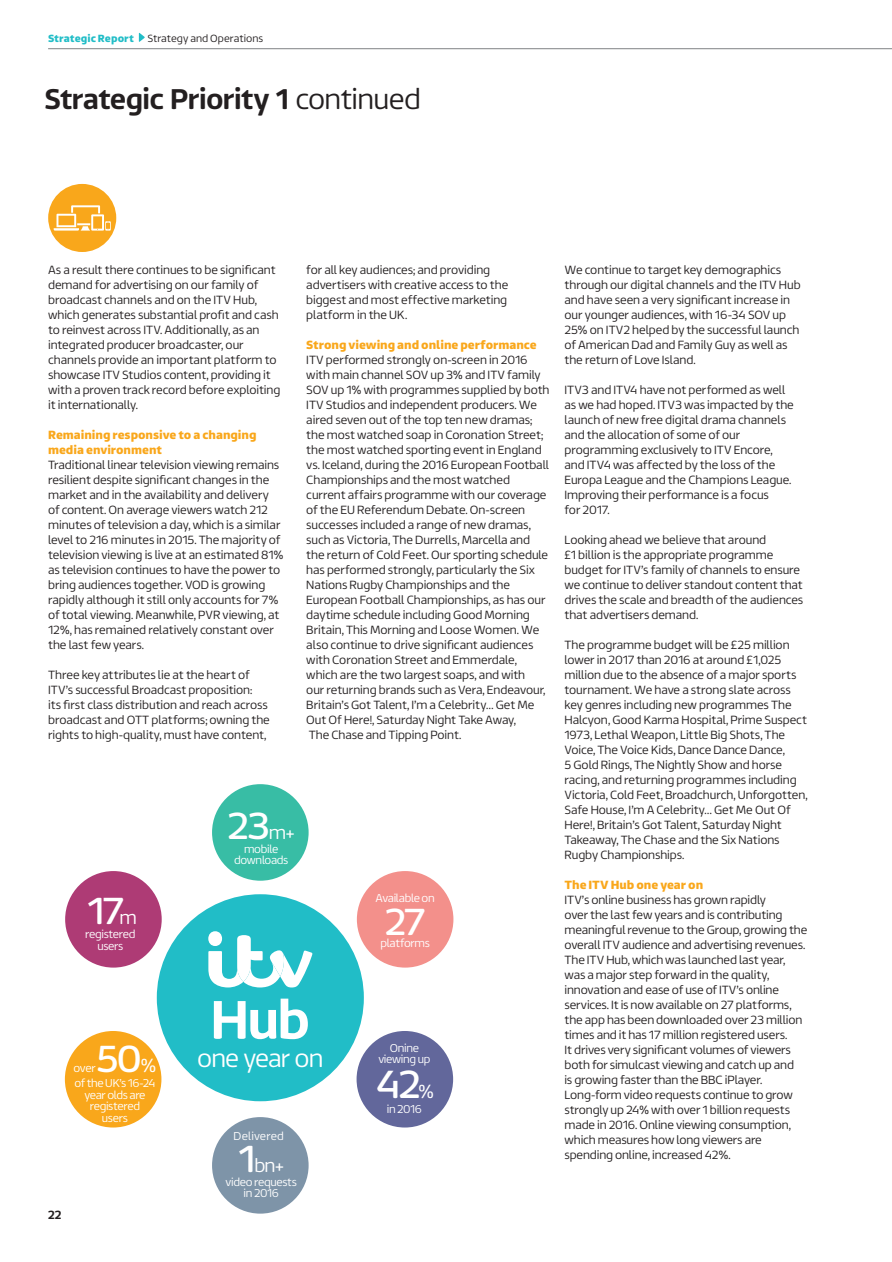
<style>
.page{position:relative;width:892px;height:1262px;background:#fff}
.page>*{position:absolute;margin:0;border:0;box-sizing:border-box;transform-origin:0 0}
.t1{font:500 54.45px "ITV Reem";color:#fff}
.t2{font:39.6px "ITV Reem";color:#fff}
.t3{font:37.95px "ITV Reem";letter-spacing:-.05em;color:#fff}
.t4{font:500 28.8px "ITV Reem";letter-spacing:-.02em;color:#231f20}
.t5{font:300 25.35px "ITV Reem";letter-spacing:-.035em;color:#fff}
.t6{font:300 19.05px "ITV Reem";color:#fff}
.t7{font:300 12px/15px "ITV Reem";letter-spacing:-.01em;color:#231f20}
.t8{font:700 12px/15px "ITV Reem";letter-spacing:-.005em;color:#f9a71b}
.t9{font:500 12px "ITV Reem";color:#231f20}
.t10{font:300 11.4px/11.4px "ITV Reem";letter-spacing:-.03em;color:#fff;text-align:center}
.t11{font:300 11.4px "ITV Reem";letter-spacing:.01em;color:#fff}
.t12{font:300 10.5px "ITV Reem";color:#231f20}
.t13{font:700 10.5px "ITV Reem";color:#21bdc7}
.s1{font-weight:300}
.s2{font-weight:300;font-size:19.05px}
.s3{font-weight:400;font-size:37.95px}
</style>
<div class="page">
<svg style="left:48px;top:184px;width:68px;height:68px"></svg>
<div style="left:212px;top:784px;width:96px;height:96px;background:#38bda5;border-radius:50%"></div>
<div style="left:357px;top:871px;width:96px;height:96px;background:#f3908b;border-radius:50%"></div>
<div style="left:356px;top:1030px;width:97px;height:97px;background:#62679b;border-radius:50%"></div>
<div style="left:212px;top:1116px;width:96px;height:97px;background:#7e94a8;border-radius:50%"></div>
<div style="left:65px;top:1030px;width:96px;height:97px;background:#f9a71b;border-radius:50%"></div>
<div style="left:65px;top:871px;width:97px;height:96px;background:#ae3b75;border-radius:50%"></div>
<div style="left:157px;top:894px;width:207px;height:207px;background:#21bdc7;border-radius:50%"></div>
<svg style="left:208px;top:931px;width:104px;height:56px"></svg>
<hr style="left:48px;top:48px;width:843px;height:1px;background:#808285">
<svg style="left:139px;top:32px;width:6px;height:10px"></svg>
<p class="t13" style="left:48px;top:29px;width:87px">Strategic Report</p>
<p class="t12" style="left:147px;top:30px;width:117px">Strategy and Operations</p>
<h3 class="t4" style="left:44px;top:74px;width:378px">Strategic Priority 1 <span class="s1">continued</span></h3>
<p class="t7" style="left:48px;top:261px;width:234px">As a result there continues to be significant demand for advertising on our family of broadcast channels and on the ITV Hub, which generates substantial profit and cash to reinvest across ITV. Additionally, as an integrated producer broadcaster, our channels provide an important platform to showcase ITV Studios content, providing it with a proven track record before exploiting it internationally.</p>
<p class="t8" style="left:48px;top:426px;width:210px">Remaining responsive to a changing media environment</p>
<p class="t7" style="left:48px;top:456px;width:237px">Traditional linear television viewing remains resilient despite significant changes in the market and in the availability and delivery<br>of content. On average viewers watch 212 minutes of television a day, which is a similar level to 216 minutes in 2015. The majority of television viewing is live at an estimated 81% as television continues to have the power to bring audiences together. VOD is growing rapidly although it still only accounts for 7% of total viewing. Meanwhile, PVR viewing, at 12%, has remained relatively constant over the last few years.</p>
<p class="t7" style="left:48px;top:666px;width:223px">Three key attributes lie at the heart of ITV’s successful Broadcast proposition:<br>its first class distribution and reach across broadcast and OTT platforms; owning the rights to high-quality, must have content,</p>
<p class="t7" style="left:306px;top:261px;width:203px">for all key audiences; and providing advertisers with creative access to the biggest and most effective marketing platform in the UK.</p>
<p class="t8" style="left:306px;top:336px;width:232px">Strong viewing and online performance</p>
<p class="t7" style="left:306px;top:351px;width:245px">ITV performed strongly on-screen in 2016 with main channel SOV up 3% and ITV family SOV up 1% with programmes supplied by both ITV Studios and independent producers. We aired seven out of the top ten new dramas; the most watched soap in Coronation Street; the most watched sporting event in England vs. Iceland, during the 2016 European Football Championships and the most watched current affairs programme with our coverage of the EU Referendum Debate. On-screen successes included a range of new dramas, such as Victoria, The Durrells, Marcella and the return of Cold Feet. Our sporting schedule has performed strongly, particularly the Six Nations Rugby Championships and the European Football Championships, as has our daytime schedule including Good Morning Britain, This Morning and Loose Women. We also continue to drive significant audiences with Coronation Street and Emmerdale, which are the two largest soaps, and with<br>our returning brands such as Vera, Endeavour, Britain’s Got Talent, I’m a Celebrity… Get Me Out Of Here!, Saturday Night Take Away,<br>The Chase and Tipping Point.</p>
<h3 class="t3" style="left:87px;top:878px;width:51px">17<span class="s2">m</span></h3>
<p class="t10" style="left:85px;top:927px;width:52px">registered users</p>
<h3 class="t3" style="left:227px;top:793px;width:69px">23<span class="s2">m+</span></h3>
<p class="t10" style="left:234px;top:841px;width:56px">mobile downloads</p>
<p class="t10" style="left:375px;top:891px;width:61px">Available on</p>
<h3 class="t3" style="left:384px;top:889px;width:43px">27</h3>
<p class="t10" style="left:380px;top:936px;width:51px">platforms</p>
<h3 class="t3" style="left:97px;top:1026px;width:61px">50<span class="s2">%</span></h3>
<p class="t10" style="left:74px;top:1076px;width:82px">of the UK’s 16-24 year olds are registered<br>users</p>
<p class="t10" style="left:73px;top:1060px;width:24px">over</p>
<p class="t9" style="left:48px;top:1204px;width:15px">22</p>
<h1 class="t1" style="left:210px;top:972px;width:101px">Hub</h1>
<h3 class="t5" style="left:197px;top:1037px;width:128px">one year on</h3>
<p class="t11" style="left:233px;top:1126px;width:52px">Delivered</p>
<h3 class="t6" style="left:238px;top:1149px;width:48px"><span class="s3">1</span>bn+</h3>
<p class="t10" style="left:225px;top:1174px;width:73px">video requests in 2016</p>
<p class="t10" style="left:378px;top:1041px;width:53px">Onine viewing up</p>
<h2 class="t2" style="left:376px;top:1050px;width:60px">42<span class="s2">%</span></h2>
<p class="t10" style="left:386px;top:1102px;width:37px">in 2016</p>
<p class="t7" style="left:564px;top:261px;width:238px">We continue to target key demographics through our digital channels and the ITV Hub and have seen a very significant increase in our younger audiences, with 16-34 SOV up 25% on ITV2 helped by the successful launch of American Dad and Family Guy as well as the return of Love Island.</p>
<p class="t7" style="left:564px;top:381px;width:231px">ITV3 and ITV4 have not performed as well as we had hoped. ITV3 was impacted by the launch of new free digital drama channels and the allocation of some of our programming exclusively to ITV Encore, and ITV4 was affected by the loss of the Europa League and the Champions League.<br>Improving their performance is a focus<br>for 2017.</p>
<p class="t7" style="left:564px;top:531px;width:240px">Looking ahead we believe that around<br>£1 billion is the appropriate programme budget for ITV’s family of channels to ensure we continue to deliver standout content that drives the scale and breadth of the audiences that advertisers demand.</p>
<p class="t7" style="left:564px;top:636px;width:245px">The programme budget will be £25 million lower in 2017 than 2016 at around £1,025 million due to the absence of a major sports tournament. We have a strong slate across key genres including new programmes The Halcyon, Good Karma Hospital, Prime Suspect 1973, Lethal Weapon, Little Big Shots, The Voice, The Voice Kids, Dance Dance Dance,<br>5 Gold Rings, The Nightly Show and horse racing, and returning programmes including Victoria, Cold Feet, Broadchurch, Unforgotten, Safe House, I’m A Celebrity… Get Me Out Of Here!, Britain’s Got Talent, Saturday Night Takeaway, The Chase and the Six Nations Rugby Championships.</p>
<p class="t8" style="left:564px;top:876px;width:140px">The ITV Hub one year on</p>
<p class="t7" style="left:564px;top:891px;width:244px">ITV’s online business has grown rapidly<br>over the last few years and is contributing meaningful revenue to the Group, growing the overall ITV audience and advertising revenues.<br>The ITV Hub, which was launched last year, was a major step forward in the quality, innovation and ease of use of ITV’s online services. It is now available on 27 platforms, the app has been downloaded over 23 million times and it has 17 million registered users.<br>It drives very significant volumes of viewers both for simulcast viewing and catch up and<br>is growing faster than the BBC iPlayer.<br>Long-form video requests continue to grow strongly up 24% with over 1 billion requests made in 2016. Online viewing consumption, which measures how long viewers are spending online, increased 42%.</p>
</div>
